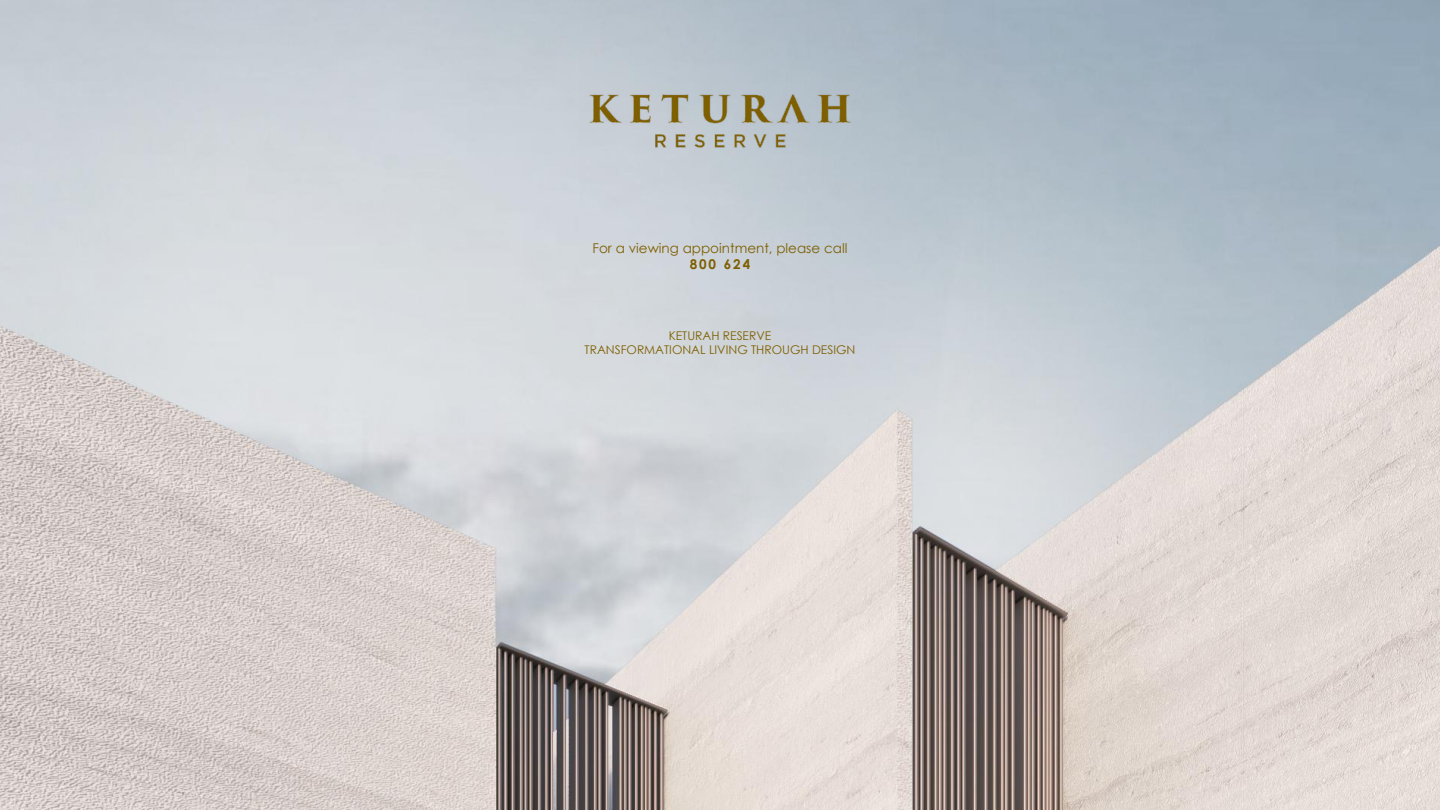
<style>
.page{position:relative;width:1440px;height:810px;background:#fff}
.page>*{position:absolute;margin:0;border:0;box-sizing:border-box;transform-origin:0 0}
.t1{font:13.5px "Century Gothic";color:#7e5f00}
.t2{font:700 13.5px "Century Gothic";letter-spacing:.14em;color:#7e5f00}
.t3{font:12px/14.4px "Century Gothic";color:#7e5f00;text-align:center}
</style>
<div class="page">
<img style="left:0;top:0;width:1440px;height:810px">
<img style="left:517px;top:0;width:406px;height:289px">
<p class="t1" style="left:593px;top:239px;width:256px">For a viewing appointment, please call</p>
<p class="t2" style="left:690px;top:254px;width:62px">800 624</p>
<p class="t3" style="left:585px;top:328px;width:272px">KETURAH RESERVE<br>TRANSFORMATIONAL LIVING THROUGH DESIGN</p>
</div>
